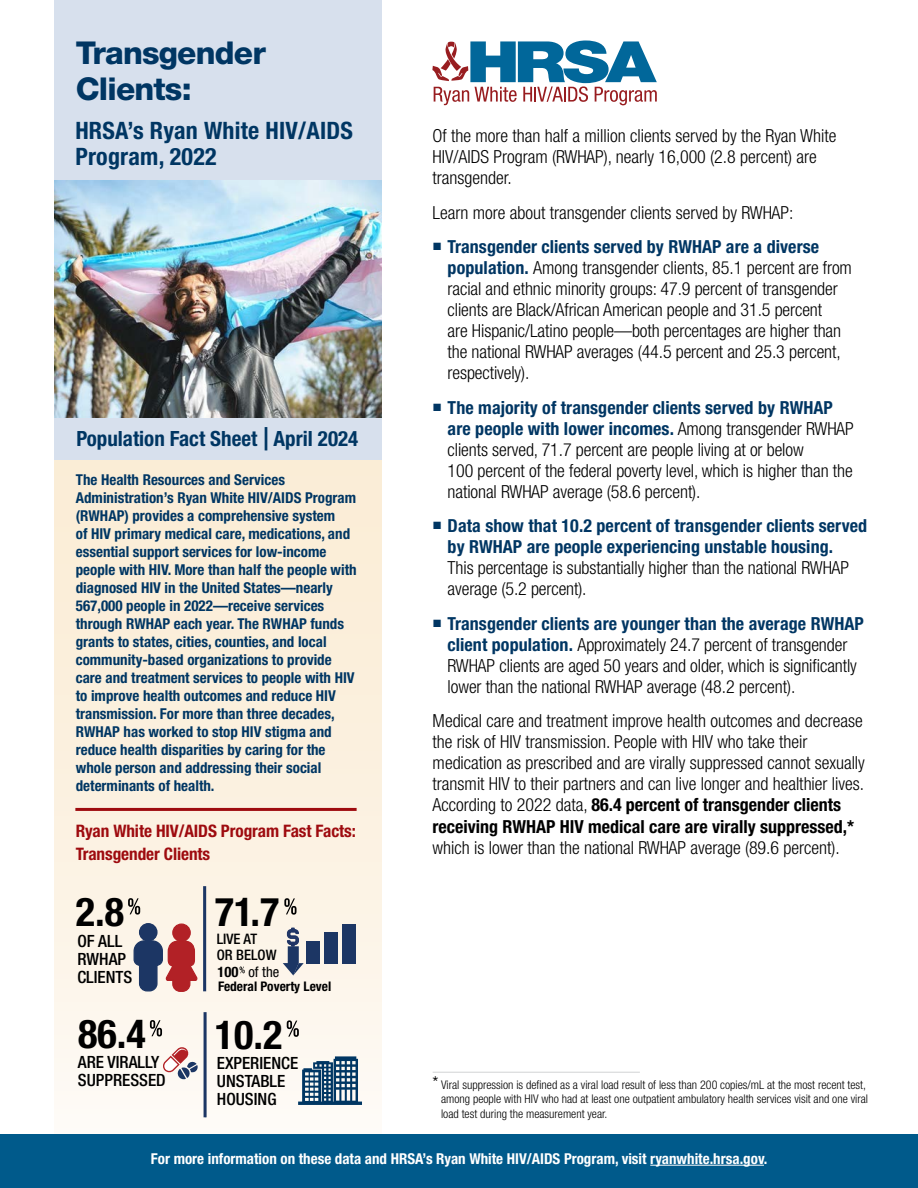
<style>
.page{position:relative;width:918px;height:1188px;background:#fff}
.page>*{position:absolute;margin:0;border:0;box-sizing:border-box;transform-origin:0 0}
.t1{font:700 condensed 39.75px "Helvetica Neue LT Std";color:#000}
.t2{font:800 31.5px/36px "Helvetica Neue LT Std";letter-spacing:-.025em;color:#003663}
.t3{font:700 condensed 24px/25.5px "Helvetica Neue LT Std";letter-spacing:.01em;color:#003663}
.t4{font:700 condensed 21px "Helvetica Neue LT Std";color:#003663}
.t5{font:300 condensed 18px/21px "Helvetica Neue LT Std";letter-spacing:-.005em;color:#000}
.t6{font:700 condensed 18px/21px "Helvetica Neue LT Std";letter-spacing:.005em;color:#003663}
.t7{font:700 condensed 17.25px/22.5px "Helvetica Neue LT Std";letter-spacing:-.005em;color:#9e0b0f}
.t8{font:500 condensed 16.95px/18.1px "Helvetica Neue LT Std";color:#000}
.t9{font:700 condensed 15px/18px "Helvetica Neue LT Std";color:#003663}
.t10{font:700 condensed 15px "Helvetica Neue LT Std";color:#fff}
.t11{font:500 condensed 14.4px/15.8px "Helvetica Neue LT Std";color:#000}
.t12{font:condensed 14.4px "Helvetica Neue LT Std";color:#000}
.t13{font:700 condensed 14.4px "Helvetica Neue LT Std";color:#000}
.t14{font:700 condensed 13.2px "Helvetica Neue LT Std";color:#000}
.t15{font:300 condensed 12px/14.4px "Helvetica Neue LT Std";color:#000}
.s1{font-size:31.5px}
.s2{font-weight:700;color:#003663}
.s3{font-weight:700}
.s4{font-size:18px}
</style>
<div class="page">
<svg style="left:54px;top:459px;width:327px;height:659px;background:#fbf1e1"></svg>
<div style="left:54px;top:0;width:327px;height:459px;background:#d7e0ed"></div>
<svg style="left:128px;top:898px;width:12px;height:17px"></svg>
<hr style="left:203px;top:886px;width:3px;height:105px;background:#1c3664">
<svg style="left:284px;top:898px;width:13px;height:17px"></svg>
<svg style="left:240px;top:967px;width:5px;height:6px"></svg>
<svg style="left:150px;top:1020px;width:12px;height:16px"></svg>
<hr style="left:204px;top:1012px;width:3px;height:105px;background:#1c3664">
<div style="left:139px;top:923px;width:19px;height:18px;border:1px solid #1c3664;border-radius:50%"></div>
<svg style="left:133px;top:924px;width:65px;height:69px;background:#a57781"></svg>
<div style="left:342px;top:925px;width:14px;height:39px;background:#1c3664"></div>
<div style="left:324px;top:932px;width:14px;height:32px;background:#1c3664"></div>
<div style="left:306px;top:941px;width:14px;height:23px;background:#1c3664"></div>
<svg style="left:283px;top:927px;width:21px;height:49px"></svg>
<svg style="left:162px;top:1047px;width:36px;height:33px"></svg>
<div style="left:140px;top:924px;width:16px;height:16px;background:#1c3664;border-radius:50%"></div>
<div style="left:140px;top:924px;width:17px;height:17px;border:1px solid #1c3664;border-radius:50%"></div>
<svg style="left:287px;top:1020px;width:12px;height:17px"></svg>
<svg style="left:298px;top:1056px;width:64px;height:49px"></svg>
<svg style="left:432px;top:40px;width:225px;height:65px"></svg>
<hr style="left:433px;top:1072px;width:207px;height:1px;background:#d1d3d4">
<img style="left:54px;top:180px;width:327px;height:238px">
<hr style="left:75px;top:808px;width:282px;height:3px;background:#9e0b0f">
<div style="left:0;top:1134px;width:918px;height:54px;background:#005a8b"></div>
<hr style="left:650px;top:1165px;width:114px;height:1px;background:#fff">
<h2 class="t2" style="left:76px;top:34px;width:191px">Transgender<br>Clients:</h2>
<h3 class="t3" style="left:75px;top:118px;width:279px">HRSA’s Ryan White HIV/AIDS<br>Program, 2022</h3>
<p class="t4" style="left:76px;top:426px;width:283px">Population Fact Sheet <span class="s1">|</span> April 2024</p>
<p class="t9" style="left:76px;top:471px;width:282px">The Health Resources and Services Administration’s Ryan White HIV/AIDS Program (R W H A P ) provides a comprehensive system<br>of HIV primary medical care, medications, and essential support services for low-income people with HIV. More than half the people with diagnosed HIV in the United States—nearly 567,000 people in 2022—receive services through R W H A P each year. The R W H A P funds grants to states, cities, counties, and local community-based organizations to provide care and treatment services to people with HIV to improve health outcomes and reduce HIV transmission. For more than three decades,<br>R W H A P has worked to stop HIV stigma and reduce health disparities by caring for the whole person and addressing their social determinants of health.</p>
<p class="t7" style="left:76px;top:820px;width:282px">Ryan White HIV/AIDS Program Fast Facts:<br>Transgender Clients</p>
<h1 class="t1" style="left:76px;top:887px;width:50px">2.8</h1>
<p class="t8" style="left:77px;top:932px;width:56px">OF ALL<br>RWHAP<br>CLIENTS</p>
<h1 class="t1" style="left:215px;top:888px;width:66px">71.7</h1>
<p class="t11" style="left:217px;top:931px;width:61px">LIVE AT<br>OR BELOW</p>
<p class="t12" style="left:249px;top:963px;width:32px">of the</p>
<p class="t13" style="left:217px;top:963px;width:23px">100</p>
<p class="t14" style="left:218px;top:978px;width:115px">Federal Poverty Level</p>
<h1 class="t1" style="left:78px;top:1010px;width:69px">86.4</h1>
<p class="t8" style="left:78px;top:1053px;width:89px">ARE VIRALLY<br>SUPPRESSED</p>
<p class="t8" style="left:217px;top:1054px;width:83px">EXPERIENCE<br>UNSTABLE<br>HOUSING</p>
<h1 class="t1" style="left:215px;top:1011px;width:69px">10.2</h1>
<p class="t5" style="left:433px;top:125px;width:405px">Of the more than half a million clients served by the Ryan White<br>HIV/AIDS Program (R W H A P ), nearly 16,000 (2.8 percent) are transgender.</p>
<p class="t5" style="left:433px;top:202px;width:362px">Learn more about transgender clients served by R W H A P :</p>
<p class="t5" style="left:448px;top:236px;width:406px;text-indent:-15px"><sup>■</sup> <span class="s2">Transgender clients served by R W H A P are a diverse population.</span> Among transgender clients, 85.1 percent are from racial and ethnic minority groups: 47.9 percent of transgender clients are Black/African American people and 31.5 percent<br>are Hispanic/Latino people—both percentages are higher than the national R W H A P averages (44.5 percent and 25.3 percent, respectively).</p>
<p class="t5" style="left:448px;top:397px;width:408px;text-indent:-15px"><sup>■</sup> <span class="s2">The majority of transgender clients served by R W H A P are people with lower incomes.</span> Among transgender R W H A P clients served, 71.7 percent are people living at or below<br>100 percent of the federal poverty level, which is higher than the national R W H A P average (58.6 percent).</p>
<p class="t6" style="left:448px;top:515px;width:421px;text-indent:-15px"><sup>■</sup> Data show that 10.2 percent of transgender clients served by R W H A P are people experiencing unstable housing.</p>
<p class="t5" style="left:448px;top:557px;width:403px">This percentage is substantially higher than the national R W H A P average (5.2 percent).</p>
<p class="t5" style="left:448px;top:613px;width:418px;text-indent:-15px"><sup>■</sup> <span class="s2">Transgender clients are younger than the average R W H A P client population.</span> Approximately 24.7 percent of transgender<br>R W H A P clients are aged 50 years and older, which is significantly lower than the national R W H A P average (48.2 percent).</p>
<p class="t5" style="left:433px;top:710px;width:434px">Medical care and treatment improve health outcomes and decrease the risk of HIV transmission. People with HIV who take their medication as prescribed and are virally suppressed cannot sexually transmit HIV to their partners and can live longer and healthier lives.<br>According to 2022 data, <span class="s3">86.4 percent of transgender clients receiving R W H A P HIV medical care are virally suppressed,*</span></p>
<p class="t5" style="left:433px;top:837px;width:409px">which is lower than the national R W H A P average (89.6 percent).</p>
<p class="t15" style="left:441px;top:1077px;width:428px;text-indent:-8px"><span class="s4">*</span> Viral suppression is defined as a viral load result of less than 200 copies/mL at the most recent test, among people with HIV who had at least one outpatient ambulatory health services visit and one viral load test during the measurement year.</p>
<p class="t10" style="left:151px;top:1149px;width:618px">For more information on these data and HRSA’s Ryan White HIV/AIDS Program, visit ryanwhite.hrsa.gov.</p>
</div>
